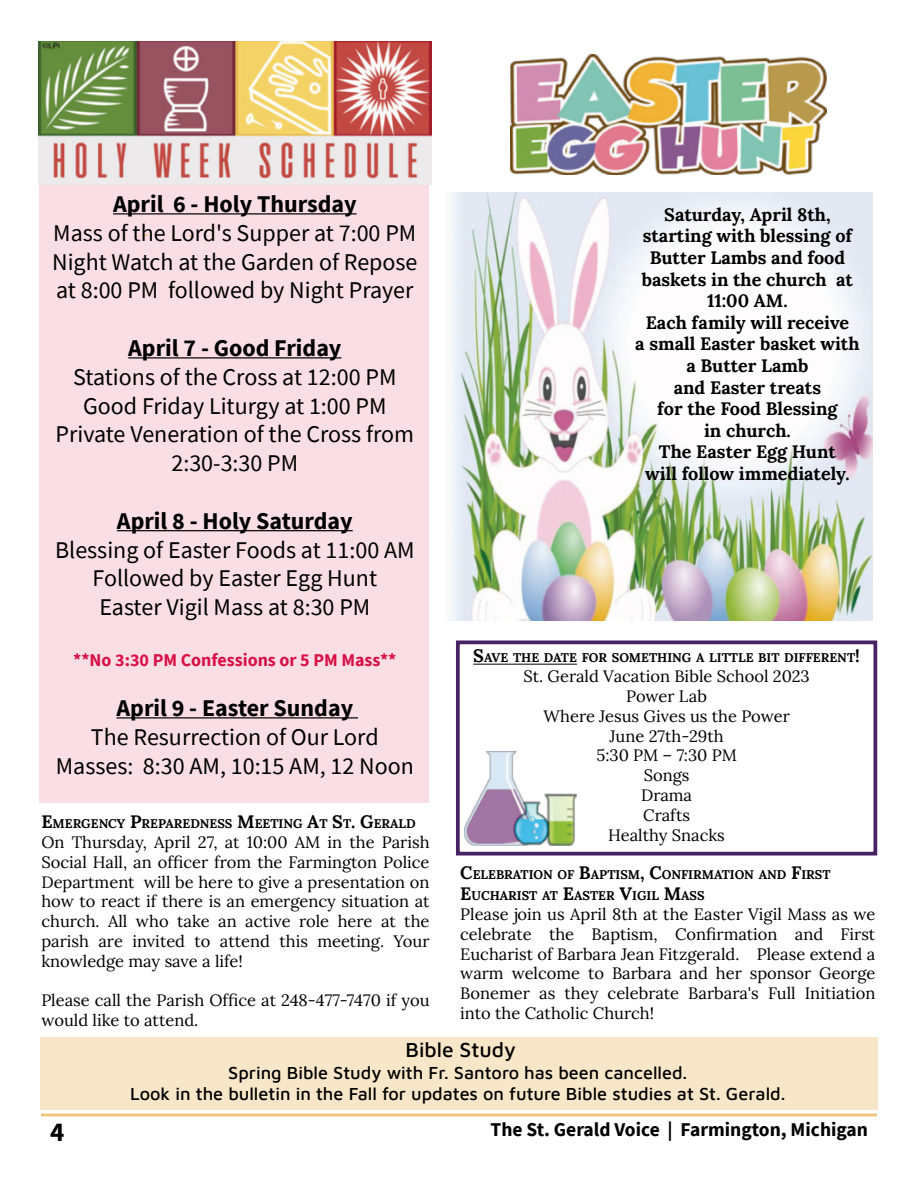
<style>
.page{position:relative;width:918px;height:1188px;background:#fff}
.page>*{position:absolute;margin:0;border:0;box-sizing:border-box;transform-origin:0 0}
.Page_Numbers{font:700 27px "Source Sans Pro";color:#000}
.Body_Copy{font:24px "Source Sans Pro";color:#000}
.Body_Copy-2{font:700 24px "Source Sans Pro";color:#000}
.Body_Copy-3{font:500 21px "Maven Pro";color:#000}
.Page_Footer_-_Evens{font:700 19.5px "Source Sans Pro";color:#000}
.Body_Copy-4{font:700 18px "Ftptrc Lora";color:#000}
.Body_Copy-5{font:500 18px "Maven Pro";color:#000}
.Body_Copy-6{font:700 18px/21.6px "Rxmclb Lora";color:#000;text-align:center}
.Body_Copy-7{font:700 18px "Source Sans Pro";color:#d81046}
.Body_Copy-8{font:700 18px "Lora";color:#000}
.Body_Copy-9{font:16.5px/19.8px "Whwgmt Lora";color:#000;text-align:justify}
.Body_Copy-10{font:16.5px/19.8px "Dthbdr Lora";color:#000}
.Body_Copy-11{font:700 12.6px "Lora";color:#000}
.s1{font-family:"Ftptrc Lora"}
.s2{font-size:18px}
.s3{font-family:"Dthbdr Lora"}
.s4{font-family:"Whwgmt Lora"}
</style>
<div class="page">
<div style="left:41px;top:1037px;width:837px;height:73px;background:#f7e6c7"></div>
<div style="left:39px;top:184px;width:390px;height:619px;background:#f9dee5"></div>
<img style="left:510px;top:54px;width:317px;height:120px">
<img style="left:452px;top:193px;width:420px;height:427px">
<hr style="left:41px;top:1113px;width:836px;height:3px;background:#eec67d">
<svg style="left:138px;top:234px;width:10px;height:3px"></svg>
<hr style="left:113px;top:213px;width:244px;height:1px;background:#000">
<hr style="left:128px;top:357px;width:213px;height:1px;background:#000">
<hr style="left:117px;top:530px;width:236px;height:1px;background:#000">
<hr style="left:117px;top:717px;width:241px;height:1px;background:#000">
<img style="left:39px;top:41px;width:392px;height:144px">
<hr style="left:473px;top:664px;width:104px;height:1px;background:#000">
<div style="left:456px;top:641px;width:421px;height:215px;border:4px solid #482265"></div>
<img style="left:464px;top:751px;width:113px;height:94px">
<p class="Body_Copy-2" style="left:113px;top:188px;width:245px">April 6 - Holy Thursday</p>
<p class="Body_Copy" style="left:53px;top:218px;width:365px">Mass of the Lord's Supper at 7:00 PM</p>
<p class="Body_Copy" style="left:52px;top:246px;width:367px">Night Watch at the Garden of Repose</p>
<p class="Body_Copy" style="left:56px;top:275px;width:359px">at 8:00 PM followed by Night Prayer</p>
<p class="Body_Copy-2" style="left:128px;top:332px;width:215px">April 7 - Good Friday</p>
<p class="Body_Copy" style="left:73px;top:362px;width:325px">Stations of the Cross at 12:00 PM</p>
<p class="Body_Copy" style="left:83px;top:390px;width:305px">Good Friday Liturgy at 1:00 PM</p>
<p class="Body_Copy" style="left:56px;top:419px;width:360px">Private Veneration of the Cross from</p>
<p class="Body_Copy" style="left:171px;top:448px;width:128px">2:30-3:30 PM</p>
<p class="Body_Copy-4" style="left:664px;top:201px;width:168px">Saturday, April 8th,</p>
<p class="Body_Copy-4" style="left:643px;top:222px;width:211px">starting with blessing of</p>
<p class="Body_Copy-6" style="left:642px;top:246px;width:213px">Butter Lambs and food baskets in the church at<br><span class="s1">11:00 AM.</span></p>
<p class="Body_Copy-4" style="left:646px;top:309px;width:205px">Each family will receive</p>
<p class="Body_Copy-4" style="left:635px;top:330px;width:226px">a small Easter basket with</p>
<p class="Body_Copy-6" style="left:686px;top:354px;width:124px">a Butter Lamb</p>
<p class="Body_Copy-6" style="left:674px;top:375px;width:149px">and Easter treats</p>
<p class="Body_Copy-4" style="left:657px;top:395px;width:182px">for the Food Blessing</p>
<p class="Body_Copy-4" style="left:704px;top:417px;width:88px">in church.</p>
<p class="Body_Copy-6" style="left:659px;top:440px;width:178px">The Easter Egg Hunt</p>
<p class="Body_Copy-4" style="left:645px;top:460px;width:206px">will follow immediately.</p>
<p class="Body_Copy-2" style="left:117px;top:505px;width:237px">April 8 - Holy Saturday</p>
<p class="Body_Copy" style="left:55px;top:534px;width:361px">Blessing of Easter Foods at 11:00 AM</p>
<p class="Body_Copy" style="left:92px;top:563px;width:286px">Followed by Easter Egg Hunt</p>
<p class="Body_Copy" style="left:99px;top:592px;width:273px">Easter Vigil Mass at 8:30 PM</p>
<p class="Body_Copy-7" style="left:73px;top:648px;width:325px">**No 3:30 PM Confessions or 5 PM Mass**</p>
<p class="Body_Copy-2" style="left:117px;top:692px;width:238px">April 9 - Easter Sunday</p>
<p class="Body_Copy" style="left:91px;top:722px;width:289px">The Resurrection of Our Lord</p>
<p class="Body_Copy" style="left:56px;top:750px;width:360px">Masses: 8:30 AM, 10:15 AM, 12 Noon</p>
<p class="Body_Copy-11" style="left:473px;top:648px;width:50px"><span class="s2">S</span>AVE THE</p>
<p class="Body_Copy-11" style="left:544px;top:648px;width:9px">DATE</p>
<p class="Body_Copy-11" style="left:582px;top:648px;width:10px">FOR</p>
<p class="Body_Copy-11" style="left:612px;top:648px;width:39px">SOMETHING</p>
<p class="Body_Copy-11" style="left:696px;top:648px;width:22px">A LITTLE</p>
<p class="Body_Copy-11" style="left:758px;top:648px;width:35px">BIT DIFFERENT</p>
<p class="Body_Copy-8" style="left:855px;top:642px;width:6px">!</p>
<p class="Body_Copy-9" style="left:523px;top:665px;width:288px">St. Gerald Vacation Bible School 2023</p>
<p class="Body_Copy-9" style="left:626px;top:685px;width:82px">Power Lab</p>
<p class="Body_Copy-9" style="left:543px;top:705px;width:248px">Where Jesus Gives us the Power</p>
<p class="Body_Copy-9" style="left:609px;top:725px;width:116px">June 27th-29th</p>
<p class="Body_Copy-9" style="left:596px;top:745px;width:142px">5:30 PM – 7:30 PM</p>
<p class="Body_Copy-9" style="left:644px;top:764px;width:47px">Songs</p>
<p class="Body_Copy-9" style="left:641px;top:784px;width:53px">Drama</p>
<p class="Body_Copy-9" style="left:643px;top:804px;width:48px">Crafts</p>
<p class="Body_Copy-9" style="left:608px;top:824px;width:118px">Healthy Snacks</p>
<p class="Body_Copy-11" style="left:41px;top:814px;width:34px"><span class="s2">E</span>MERGENCY</p>
<p class="Body_Copy-11" style="left:130px;top:814px;width:45px"><span class="s2">P</span>REPAREDNESS</p>
<p class="Body_Copy-11" style="left:237px;top:814px;width:27px"><span class="s2">M</span>EETING</p>
<p class="Body_Copy-11" style="left:307px;top:814px;width:76px"><span class="s2">A</span>T <span class="s2">S</span>T<span class="s2">. G</span>ERALD</p>
<p class="Body_Copy-9" style="left:41px;top:831px;width:390px">On Thursday, April 27, at 10:00 AM in the Parish <span class="s3">Social Hall, an officer from the Farmington Police </span>Department will be here to give a presentation on how to react if there is an emergency situation at church. All who take an active role here at the parish are invited to attend this meeting. Your knowledge may save a life!</p>
<p class="Body_Copy-10" style="left:41px;top:990px;width:390px">Please call the Parish Office at 248-477-7470 if you <span class="s4">would like to attend.</span></p>
<p class="Body_Copy-11" style="left:460px;top:864px;width:21px"><span class="s2">C</span>ELE</p>
<p class="Body_Copy-11" style="left:496px;top:864px;width:18px">BRATION</p>
<p class="Body_Copy-11" style="left:558px;top:864px;width:114px">OF <span class="s2">B</span>APTISM<span class="s2">, C</span>ONFIR</p>
<p class="Body_Copy-11" style="left:702px;top:864px;width:22px">MATION</p>
<p class="Body_Copy-11" style="left:759px;top:864px;width:11px">AND</p>
<p class="Body_Copy-11" style="left:791px;top:864px;width:19px"><span class="s2">F</span>IRST</p>
<p class="Body_Copy-11" style="left:460px;top:886px;width:21px"><span class="s2">E</span>UCHARIST</p>
<p class="Body_Copy-11" style="left:542px;top:886px;width:41px">AT <span class="s2">E</span>ASTER</p>
<p class="Body_Copy-11" style="left:620px;top:886px;width:21px"><span class="s2">V</span>IGIL</p>
<p class="Body_Copy-11" style="left:664px;top:886px;width:27px"><span class="s2">M</span>ASS</p>
<p class="Body_Copy-9" style="left:460px;top:903px;width:417px"><span class="s3">Please join us April 8th at the Easter Vigil Mass as we celebrate the Baptism, Confirmation and First </span>Eucharist of Barbara Jean Fitzgerald. Please extend a warm welcome to Barbara and her sponsor George Bonemer as they celebrate Barbara's Full Initiation into the Catholic Church!</p>
<p class="Body_Copy-3" style="left:405px;top:1035px;width:112px">Bible Study</p>
<p class="Body_Copy-5" style="left:228px;top:1060px;width:461px">Spring Bible Study with Fr. Santoro has been cancelled.</p>
<p class="Body_Copy-5" style="left:130px;top:1082px;width:657px">Look in the bulletin in the Fall for updates on future Bible studies at St. Gerald.</p>
<p class="Page_Numbers" style="left:50px;top:1114px;width:16px">4</p>
<p class="Page_Footer_-_Evens" style="left:491px;top:1116px;width:379px">The St. Gerald Voice | Farmington, Michigan</p>
</div>
